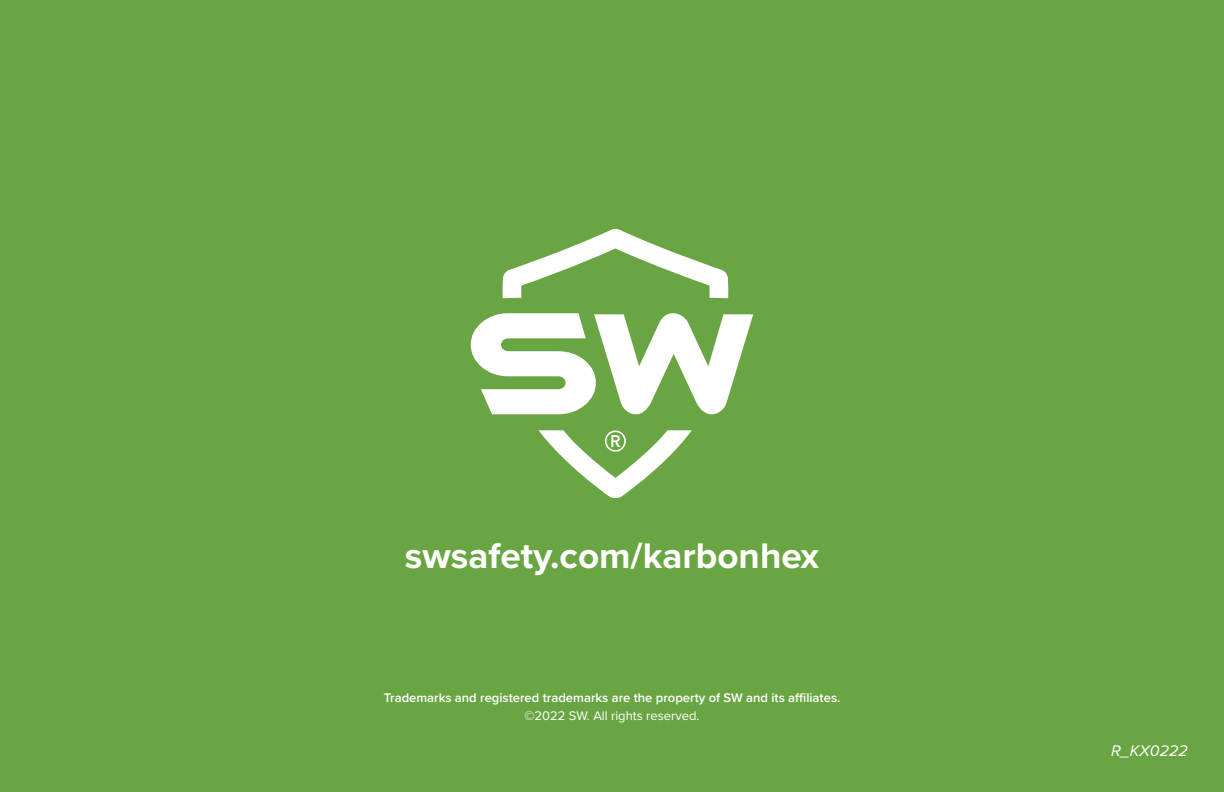
<style>
.page{position:relative;width:1224px;height:792px;background:#69a643}
.page>*{position:absolute;margin:0;border:0;box-sizing:border-box;transform-origin:0 0}
.t1{font:700 37px "Proxima Nova";color:#fff}
.t2{font:italic 16px "Proxima Nova";color:#fff}
.t3{font:600 13px "Proxima Nova";color:#fff}
.t4{font:13px "Proxima Nova";color:#fff}
</style>
<div class="page">
<svg style="left:502px;top:229px;width:227px;height:69px"></svg>
<svg style="left:471px;top:313px;width:282px;height:101px"></svg>
<svg style="left:539px;top:430px;width:153px;height:68px"></svg>
<p class="t1" style="left:405px;top:528px;width:416px">swsafety.com/karbonhex</p>
<p class="t3" style="left:384px;top:688px;width:458px">Trademarks and registered trademarks are the property of SW and its affiliates.</p>
<p class="t4" style="left:524px;top:706px;width:177px">©2022 SW. All rights reserved.</p>
<p class="t2" style="left:1111px;top:739px;width:78px">R_KX0222</p>
</div>
